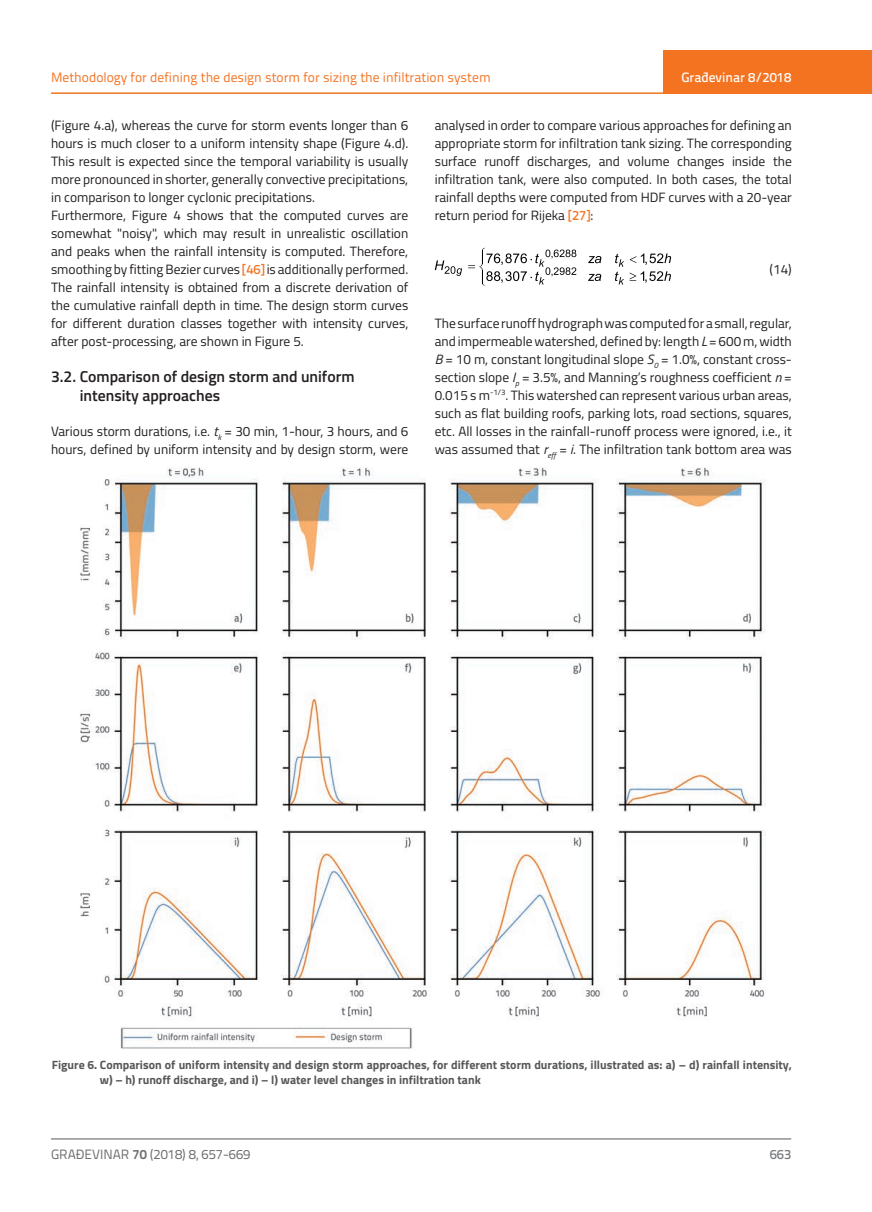
<style>
.page{position:relative;width:872px;height:1212px;background:#fff}
.page>*{position:absolute;margin:0;border:0;box-sizing:border-box;transform-origin:0 0}
.t1{font:600 15.75px/19.5px "Titillium";color:#231f20}
.t2{font:13.5px/18px "Titillium";color:#231f20;text-align:justify}
.t3{font:13.5px "Titillium Text 22 L";color:#f47321}
.t4{font:13.5px "Titillium Text 22 L";color:#6c6d70}
.t5{font:500 13.5px "Titillium Text 22 L";color:#fff}
.t6{font:500 13.5px "Titillium Text 22 L";color:#787a7d}
.t7{font:700 12px/15px "Titillium";color:#57585a}
.s1{font-family:"Titillium Text 22 L";font-weight:500;color:#f47321}
.s2{font-style:italic}
.s3{font-weight:700}
</style>
<div class="page">
<hr style="left:51px;top:92px;width:821px;height:2px;background:#f47321">
<div style="left:663px;top:50px;width:209px;height:44px;background:#f47321"></div>
<hr style="left:51px;top:1139px;width:740px;height:1px;background:#57585a">
<svg style="left:588px;top:256px;width:13px;height:7px"></svg>
<svg style="left:435px;top:260px;width:27px;height:16px"></svg>
<svg style="left:588px;top:274px;width:13px;height:7px"></svg>
<svg style="left:615px;top:253px;width:56px;height:31px"></svg>
<svg style="left:468px;top:248px;width:108px;height:38px"></svg>
<img style="left:80px;top:467px;width:686px;height:582px">
<p class="t3" style="left:51px;top:68px;width:441px">Methodology for defining the design storm for sizing the infiltration system</p>
<p class="t2" style="left:435px;top:115px;width:359px">analysed in order to compare various approaches for defining an appropriate storm for infiltration tank sizing. The corresponding surface runoff discharges, and volume changes inside the infiltration tank, were also computed. In both cases, the total rainfall depths were computed from HDF curves with a 20-year return period for Rijeka <span class="s1">[27]</span>:</p>
<p class="t5" style="left:681px;top:67px;width:111px">Građevinar 8/2018</p>
<p class="t2" style="left:51px;top:115px;width:359px;text-align:left">(Figure 4.a), whereas the curve for storm events longer than 6 hours is much closer to a uniform intensity shape (Figure 4.d).<br>This result is expected since the temporal variability is usually more pronounced in shorter, generally convective precipitations, in comparison to longer cyclonic precipitations.<br>Furthermore, Figure 4 shows that the computed curves are somewhat "noisy", which may result in unrealistic oscillation and peaks when the rainfall intensity is computed. Therefore, smoothing by fitting Bezier curves <span class="s1">[46]</span> is additionally performed.<br>The rainfall intensity is obtained from a discrete derivation of the cumulative rainfall depth in time. The design storm curves for different duration classes together with intensity curves, after post-processing, are shown in Figure 5.</p>
<p class="t1" style="left:80px;top:366px;width:276px;text-indent:-29px">3.2. Comparison of design storm and uniform intensity approaches</p>
<p class="t2" style="left:51px;top:421px;width:359px">Various storm durations, i.e. <span class="s2">t</span><sub>k</sub> = 30 min, 1-hour, 3 hours, and 6 hours, defined by uniform intensity and by design storm, were</p>
<p class="t2" style="left:769px;top:259px;width:24px">(14)</p>
<p class="t2" style="left:435px;top:313px;width:359px">The surface runoff hydrograph was computed for a small, regular, and impermeable watershed, defined by: length <span class="s2">L</span> = 600 m, width <span class="s2">B</span> = 10 m, constant longitudinal slope <span class="s2">S</span><sub>0</sub> = 1.0%, constant cross&shy;section slope <span class="s2">I</span><sub>p</sub> = 3.5%, and Manning’s roughness coefficient <span class="s2">n</span> = 0.015 s m<sup>-1/3</sup>. This watershed can represent various urban areas, such as flat building roofs, parking lots, road sections, squares, etc. All losses in the rainfall-runoff process were ignored, i.e., it was assumed that <span class="s2">r</span><sub>eff</sub> = <span class="s2">i</span>. The infiltration tank bottom area was</p>
<p class="t7" style="left:100px;top:1057px;width:693px;text-indent:-48px">Figure 6. Comparison of uniform intensity and design storm approaches, for different storm durations, illustrated as: a) – d) rainfall intensity, w) – h) runoff discharge, and i) – l) water level changes in infiltration tank</p>
<p class="t4" style="left:51px;top:1144px;width:201px">GRAĐEVINAR <span class="s3">70</span> (2018) 8, 657-669</p>
<p class="t6" style="left:769px;top:1144px;width:23px">663</p>
</div>
